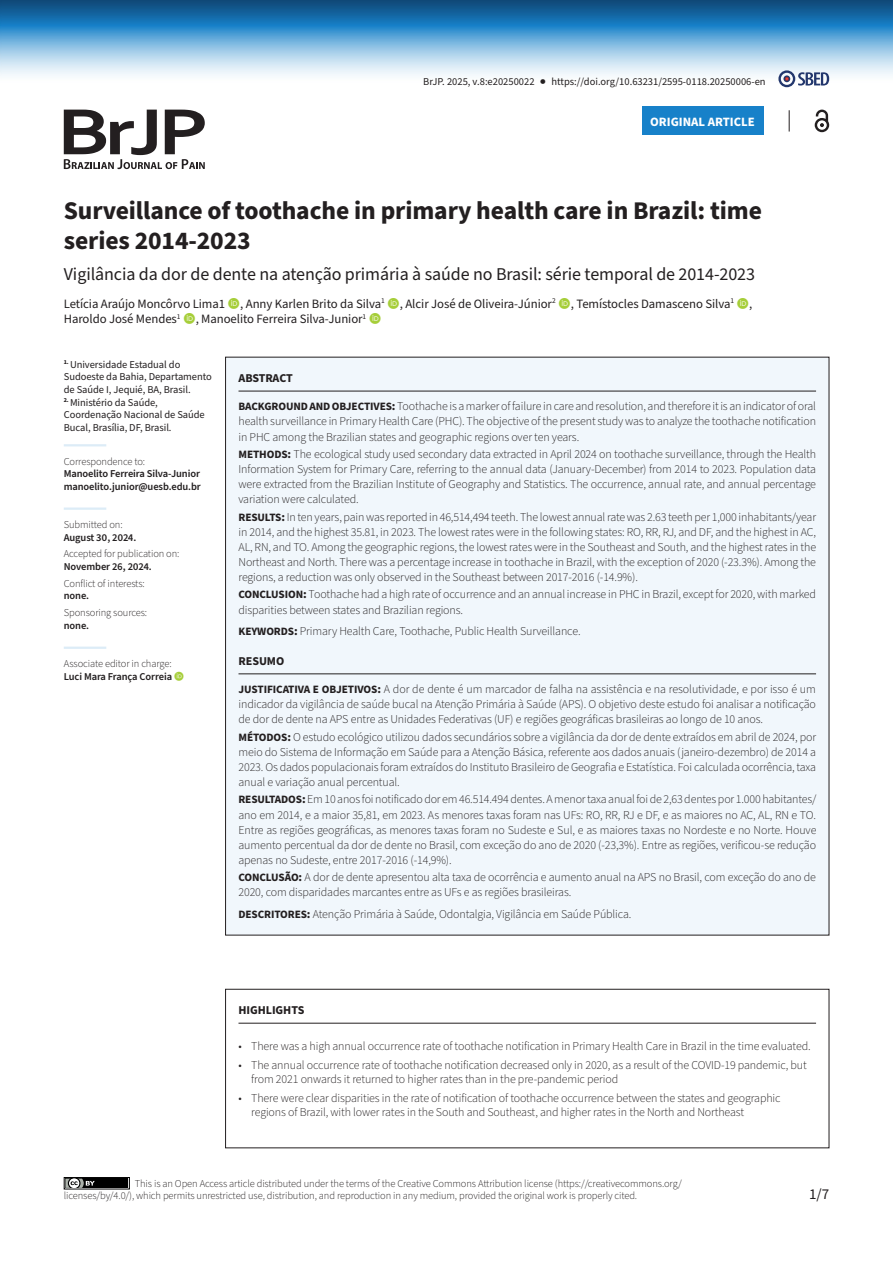
<style>
.page{position:relative;width:893px;height:1263px;background:#fff}
.page>*{position:absolute;margin:0;border:0;box-sizing:border-box;transform-origin:0 0}
.ArticleTitle{font:700 25.5px/30.6px "Source Sans Pro";letter-spacing:-.005em;color:#231f20}
.ArticleTitle-Trans1{font:18px "Source Sans Pro";letter-spacing:-.005em;color:#231f20}
.t1{font:15px "Source Sans Pro";color:#231f20}
.Authors{font:12.75px/15.3px "Source Sans Pro";letter-spacing:-.005em;color:#231f20}
.t2{font:700 12.75px "Source Sans Pro";color:#fff}
.Abstract{font:300 12px/15.1px "Source Sans Pro";letter-spacing:-.01em;color:#231f20;text-align:justify}
.Abstract-Trans1{font:300 12px/15.1px "Source Sans Pro";letter-spacing:-.01em;color:#231f20;text-align:justify}
.Highlights{font:300 12px/14.4px "Source Sans Pro";letter-spacing:-.01em;color:#231f20}
.Keywords-Trans1{font:300 12px "Source Sans Pro";letter-spacing:-.01em;color:#231f20}
.Keywords{font:300 12px "Source Sans Pro";letter-spacing:-.01em;color:#231f20}
.HighlightsHead{font:700 12px "Source Sans Pro";letter-spacing:-.005em;color:#231f20}
.AbstractTitle{font:700 12px "Source Sans Pro";letter-spacing:-.015em;color:#231f20}
.AbstractTitle-Trans1{font:700 12px "Source Sans Pro";letter-spacing:-.005em;color:#231f20}
.LicenseParaAlt{font:300 10.5px/12.6px "Source Sans Pro";letter-spacing:-.01em;color:#231f20}
.Affiliations{font:10.5px/12.6px "Source Sans Pro";letter-spacing:-.005em;color:#231f20}
.Correspondence{font:600 10.5px/12.6px "Source Sans Pro";letter-spacing:-.01em;color:#231f20}
.fnEdited-by{font:300 10.5px/12.6px "Source Sans Pro";letter-spacing:-.01em;color:#231f20}
.History{font:300 10.5px/12.6px "Source Sans Pro";letter-spacing:-.01em;color:#231f20}
.HistoryAlt{font:600 10.5px/12.6px "Source Sans Pro";letter-spacing:-.015em;color:#231f20}
.fnConflict{font:300 10.5px/12.6px "Source Sans Pro";letter-spacing:-.01em;color:#231f20}
.fnSupported-by{font:300 10.5px/12.6px "Source Sans Pro";letter-spacing:-.01em;color:#231f20}
.s1{font-weight:300}
.s2{font-weight:600}
.s3{font-weight:700;font-size:11.25px}
.s4{font-weight:700}
</style>
<div class="page">
<img style="left:0;top:0;width:893px;height:88px">
<div style="left:642px;top:106px;width:121px;height:29px;background:#1781c9"></div>
<svg style="left:64px;top:110px;width:141px;height:59px"></svg>
<svg style="left:778px;top:70px;width:51px;height:17px"></svg>
<svg style="left:815px;top:110px;width:14px;height:22px"></svg>
<svg style="left:789px;top:110px;width:1px;height:22px"></svg>
<div style="left:64px;top:1177px;width:66px;height:12px;border:1px solid #000"></div>
<div style="left:65px;top:1178px;width:63px;height:10px;background:#000"></div>
<svg style="left:65px;top:1178px;width:30px;height:10px"></svg>
<hr style="left:238px;top:1023px;width:578px;height:1px;background:#231f20">
<div style="left:225px;top:989px;width:604px;height:159px;border:1px solid #231f20"></div>
<hr style="left:64px;top:444px;width:42px;height:2px;background:#dcecf7">
<hr style="left:64px;top:507px;width:42px;height:3px;background:#dcecf7">
<hr style="left:64px;top:647px;width:42px;height:2px;background:#dcecf7">
<div style="left:226px;top:357px;width:603px;height:578px;background:#f1f7fc"></div>
<hr style="left:238px;top:391px;width:578px;height:1px;background:#231f20">
<hr style="left:238px;top:674px;width:578px;height:1px;background:#231f20">
<p class="Affiliations" style="left:423px;top:76px;width:344px">BrJP. 2025, v.8:e20250022 ● https://doi.org/10.63231/2595-0118.20250006-en</p>
<p class="t2" style="left:650px;top:113px;width:106px">ORIGINAL ARTICLE</p>
<p class="ArticleTitle" style="left:64px;top:196px;width:700px">Surveillance of toothache in primary health care in Brazil: time series 2014-2023</p>
<p class="ArticleTitle-Trans1" style="left:64px;top:262px;width:693px">Vigilância da dor de dente na atenção primária à saúde no Brasil: série temporal de 2014-2023</p>
<p class="Authors" style="left:64px;top:296px;width:690px">Letícia Araújo Moncôrvo Lima1 , Anny Karlen Brito da Silva<sup>1</sup> , Alcir José de Oliveira-Júnior<sup>2</sup> , Temístocles Damasceno Silva<sup>1</sup> ,<br>Haroldo José Mendes<sup>1</sup> , Manoelito Ferreira Silva-Junior<sup>1</sup></p>
<p class="Affiliations" style="left:64px;top:358px;width:150px"><sup>1.</sup> Universidade Estadual do<br>Sudoeste da Bahia, Departamento de Saúde I, Jequié, BA, Brasil.</p>
<p class="Affiliations" style="left:64px;top:396px;width:143px"><sup>2.</sup> Ministério da Saúde,<br>Coordenação Nacional de Saúde<br>Bucal, Brasília, DF, Brasil.</p>
<p class="Correspondence" style="left:64px;top:455px;width:139px"><span class="s1">Correspondence to:<br></span>Manoelito Ferreira Silva-Junior manoelito.junior@uesb.edu.br</p>
<p class="HistoryAlt" style="left:64px;top:518px;width:74px"><span class="s1">Submitted on:<br></span>August 30, 2024.</p>
<p class="History" style="left:64px;top:548px;width:117px">Accepted for publication on:<br><span class="s2">November 26, 2024.</span></p>
<p class="fnConflict" style="left:64px;top:577px;width:82px">Conflict of interests: <span class="s2">none.</span></p>
<p class="fnSupported-by" style="left:64px;top:607px;width:85px">Sponsoring sources: <span class="s2">none.</span></p>
<p class="fnEdited-by" style="left:64px;top:657px;width:110px">Associate editor in charge:<br><span class="s2">Luci Mara França Correia</span></p>
<p class="AbstractTitle" style="left:238px;top:370px;width:56px">ABSTRACT</p>
<p class="Abstract" style="left:238px;top:399px;width:579px"><span class="s3">BACKGROUND AND OBJECTIVES</span><span class="s4">:</span> Toothache is a marker of failure in care and resolution, and therefore it is an indicator of oral health surveillance in Primary Health Care (PHC). The objective of the present study was to analyze the toothache notification in PHC among the Brazilian states and geographic regions over ten years.</p>
<p class="Abstract" style="left:238px;top:447px;width:579px"><span class="s3">METHODS</span><span class="s4">:</span> The ecological study used secondary data extracted in April 2024 on toothache surveillance, through the Health Information System for Primary Care, referring to the annual data (January-December) from 2014 to 2023. Population data were extracted from the Brazilian Institute of Geography and Statistics. The occurrence, annual rate, and annual percentage variation were calculated.</p>
<p class="Abstract" style="left:238px;top:509px;width:579px"><span class="s3">RESULTS</span><span class="s4">:</span> In ten years, pain was reported in 46,514,494 teeth. The lowest annual rate was 2.63 teeth per 1,000 inhabitants/year in 2014, and the highest 35.81, in 2023. The lowest rates were in the following states: RO, RR, RJ, and DF, and the highest in AC, AL, RN, and TO. Among the geographic regions, the lowest rates were in the Southeast and South, and the highest rates in the Northeast and North. There was a percentage increase in toothache in Brazil, with the exception of 2020 (-23.3%). Among the regions, a reduction was only observed in the Southeast between 2017-2016 (-14.9%).</p>
<p class="Abstract" style="left:238px;top:587px;width:579px"><span class="s3">CONCLUSION</span><span class="s4">:</span> Toothache had a high rate of occurrence and an annual increase in PHC in Brazil, except for 2020, with marked disparities between states and Brazilian regions.</p>
<p class="Keywords" style="left:238px;top:623px;width:344px"><span class="s3">KEYWORDS</span><span class="s4">:</span> Primary Health Care, Toothache, Public Health Surveillance.</p>
<p class="AbstractTitle-Trans1" style="left:238px;top:653px;width:47px">RESUMO</p>
<p class="Abstract-Trans1" style="left:238px;top:682px;width:579px"><span class="s3">JUSTIFICATIVA E OBJETIVOS</span><span class="s4">:</span> A dor de dente é um marcador de falha na assistência e na resolutividade, e por isso é um indicador da vigilância de saúde bucal na Atenção Primária à Saúde (APS). O objetivo deste estudo foi analisar a notificação de dor de dente na APS entre as Unidades Federativas (UF) e regiões geográficas brasileiras ao longo de 10 anos.</p>
<p class="Abstract-Trans1" style="left:238px;top:729px;width:579px"><span class="s3">MÉTODOS</span><span class="s4">:</span> O estudo ecológico utilizou dados secundários sobre a vigilância da dor de dente extraídos em abril de 2024, por meio do Sistema de Informação em Saúde para a Atenção Básica, referente aos dados anuais (janeiro-dezembro) de 2014 a 2023. Os dados populacionais foram extraídos do Instituto Brasileiro de Geografia e Estatística. Foi calculada ocorrência, taxa anual e variação anual percentual.</p>
<p class="Abstract-Trans1" style="left:238px;top:792px;width:579px"><span class="s3">RESULTADOS</span><span class="s4">:</span>Em 10 anos foi notificado dor em 46.514.494 dentes. A menor taxa anual foi de 2,63 dentes por 1.000 habitantes/ ano em 2014, e a maior 35,81, em 2023. As menores taxas foram nas UFs: RO, RR, RJ e DF, e as maiores no AC, AL, RN e TO.<br>Entre as regiões geográficas, as menores taxas foram no Sudeste e Sul, e as maiores taxas no Nordeste e no Norte. Houve aumento percentual da dor de dente no Brasil, com exceção do ano de 2020 (-23,3%). Entre as regiões, verificou-se redução apenas no Sudeste, entre 2017-2016 (-14,9%).</p>
<p class="Abstract-Trans1" style="left:238px;top:870px;width:579px"><span class="s3">CONCLUSÃO</span><span class="s4">:</span> A dor de dente apresentou alta taxa de ocorrência e aumento anual na APS no Brasil, com exceção do ano de<br>2020, com disparidades marcantes entre as UFs e as regiões brasileiras.</p>
<p class="Keywords-Trans1" style="left:238px;top:906px;width:394px"><span class="s3">DESCRITORES</span><span class="s4">:</span> Atenção Primária à Saúde, Odontalgia, Vigilância em Saúde Pública.</p>
<p class="HighlightsHead" style="left:238px;top:1002px;width:67px">HIGHLIGHTS</p>
<p class="Highlights" style="left:238px;top:1039px;width:574px">• There was a high annual occurrence rate of toothache notification in Primary Health Care in Brazil in the time evaluated.</p>
<p class="Highlights" style="left:251px;top:1058px;width:557px;text-indent:-13px">• The annual occurrence rate of toothache notification decreased only in 2020, as a result of the COVID-19 pandemic, but from 2021 onwards it returned to higher rates than in the pre-pandemic period</p>
<p class="Highlights" style="left:251px;top:1091px;width:531px;text-indent:-13px">• There were clear disparities in the rate of notification of toothache occurrence between the states and geographic regions of Brazil, with lower rates in the South and Southeast, and higher rates in the North and Northeast</p>
<p class="LicenseParaAlt" style="left:64px;top:1177px;width:620px;text-indent:71px">This is an Open Access article distributed under the terms of the Creative Commons Attribution license (https://creativecommons.org/ licenses/by/4.0/), which permits unrestricted use, distribution, and reproduction in any medium, provided the original work is properly cited.</p>
<p class="t1" style="left:809px;top:1184px;width:22px">1/7</p>
</div>
